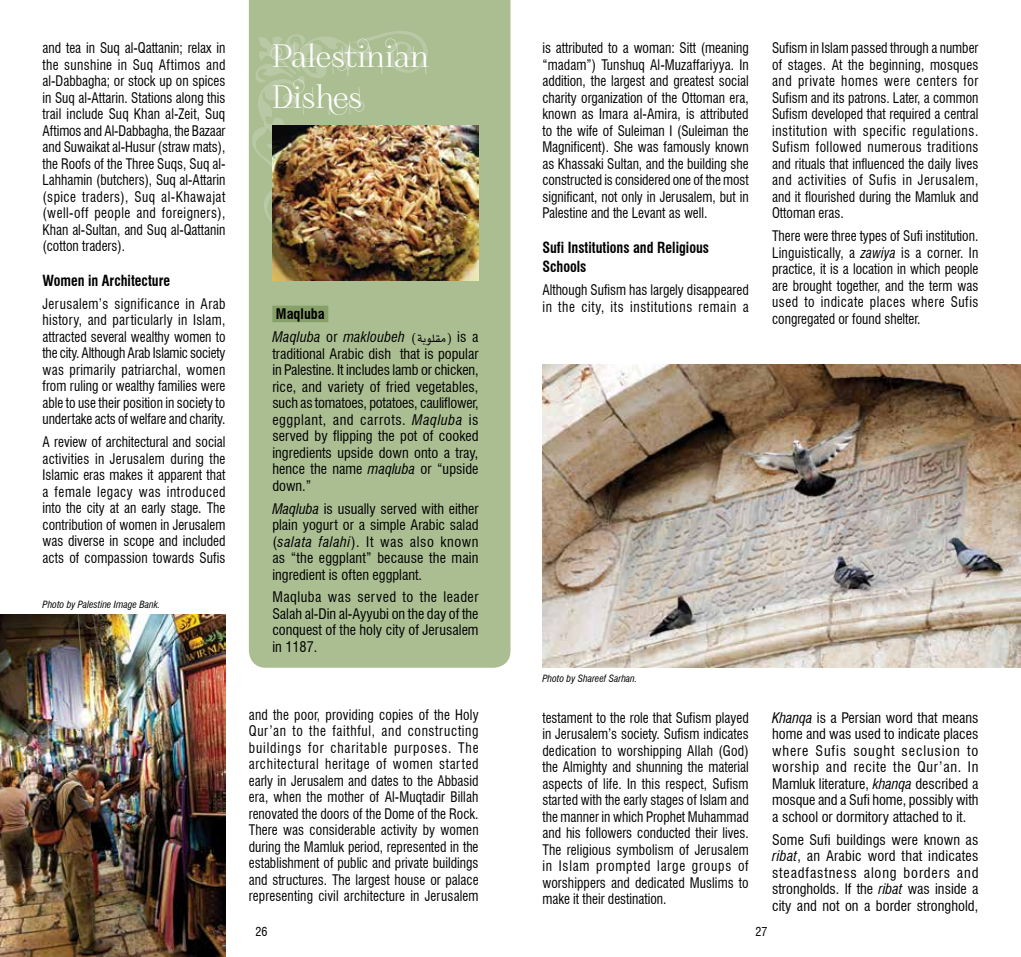
<style>
.page{position:relative;width:1021px;height:957px;background:#fff}
.page>*{position:absolute;margin:0;border:0;box-sizing:border-box;transform-origin:0 0}
.t1{font:31.5px/41px "Foglihten No 04";color:#fff}
.t2{font:18px "A Xt Manal";color:#000}
.t3{font:700 condensed 15px/19.5px "Swiss 721 BT";color:#000;scale:.94 1}
.t4{font:condensed 14.25px/16.5px "Swiss 721 BT";color:#000;text-align:justify;scale:.94 1}
.t5{font:condensed 14.25px/16.5px "Swiss 721 BT";color:#000;text-align:justify}
.t6{font:italic condensed 14.25px/22.8px "Swiss 721 BT";letter-spacing:.015em;color:#000}
.t7{font:condensed 12px "Swiss 721 BT";color:#000}
.t8{font:italic condensed 9.75px "Swiss 721 BT";color:#000}
.s1{font-weight:700;font-style:normal}
.s2{font-style:normal}
.s3{font-family:"A Xt Manal";font-style:normal;font-stretch:normal;font-size:18px}
.s4{font-family:"A Xt Manal";font-stretch:normal;font-size:18px}
.s5{font-style:italic}
</style>
<div class="page">
<div style="left:249px;top:0;width:261px;height:668px;background:#abbe92"></div>
<svg style="left:248px;top:25px;width:191px;height:215px;background:#aec096"></svg>
<img style="left:272px;top:125px;width:206px;height:155px">
<img style="left:0;top:614px;width:225px;height:343px">
<img style="left:542px;top:365px;width:478px;height:303px">
<div style="left:272px;top:306px;width:56px;height:16px;background:#86a068"></div>
<p class="t4" style="left:43px;top:40px;width:196px">and tea in Suq al-Qattanin; relax in the sunshine in Suq Aftimos and al-Dabbagha; or stock up on spices in Suq al-Attarin. Stations along this trail include Suq Khan al-Zeit, Suq Aftimos and Al-Dabbagha, the Bazaar and Suwaikat al-Husur (straw mats), the Roofs of the Three Suqs, Suq al-Lahhamin (butchers), Suq al-Attarin (spice traders), Suq al-Khawajat (well-off people and foreigners), Khan al-Sultan, and Suq al-Qattanin (cotton traders).</p>
<p class="t3" style="left:43px;top:271px;width:137px">Women in Architecture</p>
<p class="t4" style="left:43px;top:295px;width:196px">Jerusalem’s significance in Arab history, and particularly in Islam, attracted several wealthy women to the city. Although Arab Islamic society was primarily patriarchal, women from ruling or wealthy families were able to use their position in society to undertake acts of welfare and charity.</p>
<p class="t4" style="left:43px;top:434px;width:196px">A review of architectural and social activities in Jerusalem during the Islamic eras makes it apparent that a female legacy was introduced into the city at an early stage. The contribution of women in Jerusalem was diverse in scope and included acts of compassion towards Sufis</p>
<p class="t8" style="left:43px;top:599px;width:119px">Photo by Palestine Image Bank.</p>
<h1 class="t1" style="left:272px;top:39px;width:158px">PALESTINIAN<br>DISHES</h1>
<p class="t6" style="left:272px;top:303px;width:146px"><span class="s1">Maqluba<br></span>Maqluba <span class="s2">or</span> makloubeh <span class="s3">(</span></p>
<p class="t5" style="left:272px;top:329px;width:208px;text-indent:174px"><span class="s4">)</span> is a traditional Arabic dish that is popular in Palestine. It includes lamb or chicken, rice, and variety of fried vegetables, such as tomatoes, potatoes, cauliflower, eggplant, and carrots. <span class="s5">Maqluba</span> is served by flipping the pot of cooked ingredients upside down onto a tray, hence the name <span class="s5">maqluba</span> or “upside down.”</p>
<p class="t5" style="left:272px;top:500px;width:208px"><span class="s5">Maqluba</span> is usually served with either plain yogurt or a simple Arabic salad (<span class="s5">salata falahi</span>). It was also known as “the eggplant” because the main ingredient is often eggplant.</p>
<p class="t5" style="left:272px;top:589px;width:208px">Maqluba was served to the leader Salah al-Din al-Ayyubi on the day of the conquest of the holy city of Jerusalem in 1187.</p>
<p class="t2" style="left:417px;top:327px;width:30px">مقلوبة</p>
<p class="t4" style="left:249px;top:706px;width:246px">and the poor, providing copies of the Holy Qur’an to the faithful, and constructing buildings for charitable purposes. The architectural heritage of women started early in Jerusalem and dates to the Abbasid era, when the mother of Al-Muqtadir Billah renovated the doors of the Dome of the Rock.<br>There was considerable activity by women during the Mamluk period, represented in the establishment of public and private buildings and structures. The largest house or palace representing civil architecture in Jerusalem</p>
<p class="t4" style="left:542px;top:40px;width:221px">is attributed to a woman: Sitt (meaning “madam”) Tunshuq Al-Muzaffariyya. In addition, the largest and greatest social charity organization of the Ottoman era, known as Imara al-Amira, is attributed to the wife of Suleiman I (Suleiman the Magnificent). She was famously known as Khassaki Sultan, and the building she constructed is considered one of the most significant, not only in Jerusalem, but in Palestine and the Levant as well.</p>
<p class="t3" style="left:542px;top:238px;width:179px">Sufi Institutions and Religious<br>Schools</p>
<p class="t4" style="left:542px;top:282px;width:221px">Although Sufism has largely disappeared in the city, its institutions remain a</p>
<p class="t4" style="left:772px;top:40px;width:221px">Sufism in Islam passed through a number of stages. At the beginning, mosques and private homes were centers for Sufism and its patrons. Later, a common Sufism developed that required a central institution with specific regulations.<br>Sufism followed numerous traditions and rituals that influenced the daily lives and activities of Sufis in Jerusalem, and it flourished during the Mamluk and Ottoman eras.</p>
<p class="t4" style="left:772px;top:228px;width:221px">There were three types of Sufi institution.<br>Linguistically, a <span class="s5">zawiya</span> is a corner. In practice, it is a location in which people are brought together, and the term was used to indicate places where Sufis congregated or found shelter.</p>
<p class="t8" style="left:542px;top:672px;width:96px">Photo by Shareef Sarhan.</p>
<p class="t4" style="left:542px;top:709px;width:221px">testament to the role that Sufism played in Jerusalem’s society. Sufism indicates dedication to worshipping Allah (God) the Almighty and shunning the material aspects of life. In this respect, Sufism started with the early stages of Islam and the manner in which Prophet Muhammad and his followers conducted their lives.<br>The religious symbolism of Jerusalem in Islam prompted large groups of worshippers and dedicated Muslims to make it their destination.</p>
<p class="t5" style="left:772px;top:709px;width:208px"><span class="s5">Khanqa</span> is a Persian word that means home and was used to indicate places where Sufis sought seclusion to worship and recite the Qur’an. In Mamluk literature, <span class="s5">khanqa</span> described a mosque and a Sufi home, possibly with a school or dormitory attached to it.</p>
<p class="t5" style="left:772px;top:831px;width:208px">Some Sufi buildings were known as <span class="s5">ribat</span>, an Arabic word that indicates steadfastness along borders and strongholds. If the <span class="s5">ribat</span> was inside a city and not on a border stronghold,</p>
<p class="t7" style="left:256px;top:925px;width:13px">26</p>
<p class="t7" style="left:755px;top:925px;width:13px">27</p>
</div>
